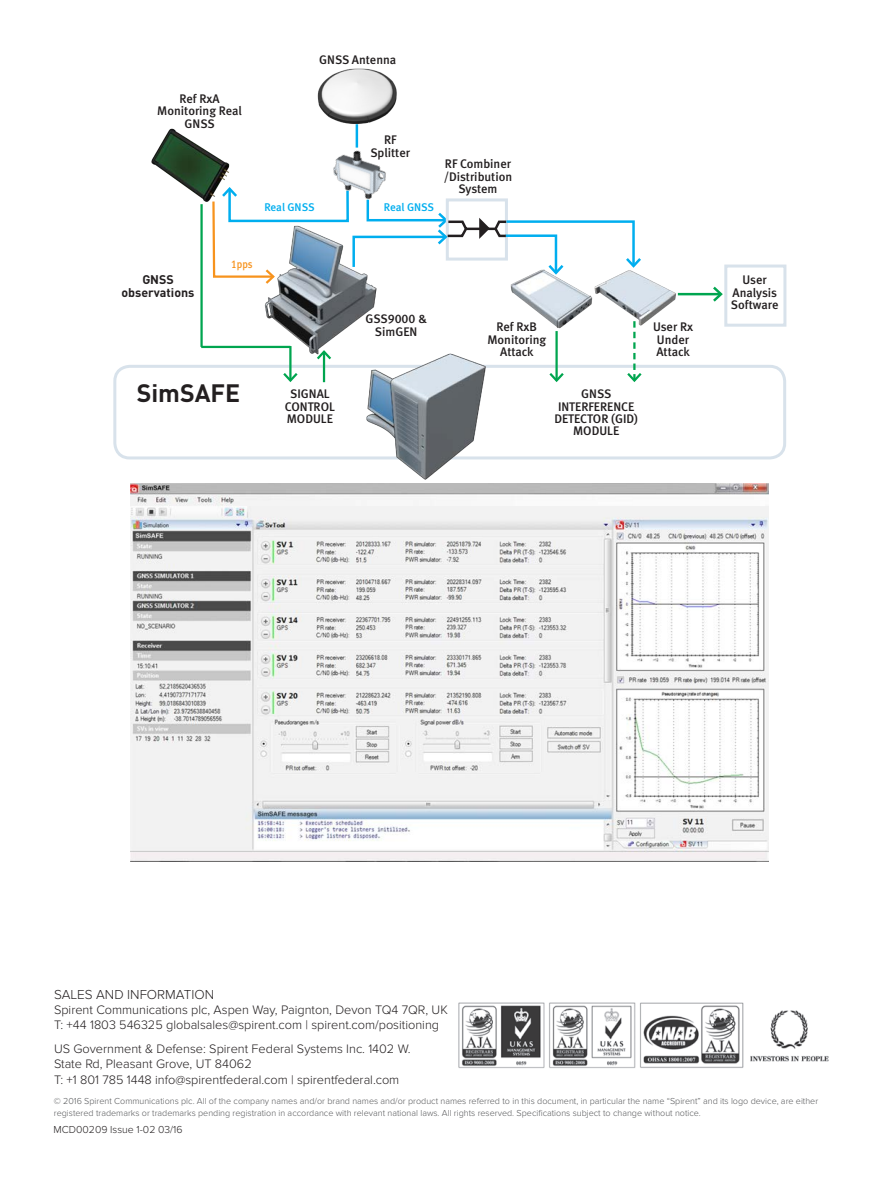
<style>
.page{position:relative;width:893px;height:1188px;background:#fff}
.page>*{position:absolute;margin:0;border:0;box-sizing:border-box;transform-origin:0 0}
.t1{font:700 24.9px "DIN Pro";color:#231f20}
.t2{font:300 13.5px "Proxima Nova";color:#231f20}
.t3{font:300 12.75px/15px "Proxima Nova";color:#231f20}
.t4{font:12.45px/12.5px "Meta Medium LF";color:#231f20;text-align:center}
.t5{font:700 12.45px/12.5px "DIN Pro";color:#231f20;text-align:center}
.t6{font:11.25px "Meta Medium LF";letter-spacing:-.005em;color:#00aeef}
.t7{font:11.25px "Meta Medium LF";color:#f7931d;scale:.9 1}
.t8{font:300 10.5px "Proxima Nova";color:#231f20}
.t9{font:300 9px/12px "Proxima Nova";color:#57585a}
</style>
<div class="page">
<img style="left:131px;top:483px;width:638px;height:378px">
<div style="left:113px;top:365px;width:673px;height:94px;border:3px solid #d8e2eb;border-radius:15px"></div>
<img style="left:510px;top:286px;width:83px;height:43px">
<img style="left:317px;top:68px;width:80px;height:58px">
<img style="left:594px;top:277px;width:82px;height:47px">
<img style="left:333px;top:134px;width:53px;height:51px">
<hr style="left:200px;top:204px;width:3px;height:143px;background:#00a54f">
<hr style="left:555px;top:331px;width:3px;height:50px;background:#00a54f">
<svg style="left:549px;top:371px;width:15px;height:11px"></svg>
<svg style="left:625px;top:321px;width:19px;height:61px"></svg>
<div style="left:724px;top:265px;width:62px;height:62px;border:3px solid #d8e2eb"></div>
<hr style="left:678px;top:293px;width:43px;height:2px;background:#00a54f">
<svg style="left:710px;top:284px;width:15px;height:20px"></svg>
<svg style="left:212px;top:185px;width:432px;height:101px"></svg>
<hr style="left:356px;top:124px;width:2px;height:24px;background:#00aeef">
<img style="left:151px;top:128px;width:81px;height:79px">
<img style="left:360px;top:353px;width:130px;height:127px">
<hr style="left:201px;top:346px;width:89px;height:2px;background:#00a54f">
<hr style="left:289px;top:346px;width:3px;height:35px;background:#00a54f">
<svg style="left:283px;top:371px;width:15px;height:11px"></svg>
<hr style="left:323px;top:352px;width:2px;height:30px;background:#00a54f">
<svg style="left:317px;top:357px;width:14px;height:5px"></svg>
<img style="left:263px;top:221px;width:116px;height:136px">
<img style="left:458px;top:1002px;width:371px;height:66px">
<h3 class="t4" style="left:157px;top:92px;width:86px">Ref RxA<br>Monitoring Real<br>GNSS</h3>
<h3 class="t4" style="left:319px;top:53px;width:78px">GNSS Antenna</h3>
<h3 class="t4" style="left:370px;top:133px;width:41px">RF<br>Splitter</h3>
<p class="t6" style="left:264px;top:200px;width:52px">Real GNSS</p>
<p class="t6" style="left:384px;top:200px;width:52px">Real GNSS</p>
<h3 class="t4" style="left:444px;top:157px;width:70px">RF Combiner /Distribution<br>System</h3>
<h3 class="t5" style="left:122px;top:273px;width:74px">GNSS observations</h3>
<p class="t7" style="left:231px;top:258px;width:25px">1pps</p>
<h3 class="t4" style="left:365px;top:313px;width:63px">GSS9000 &amp;<br>SimGEN</h3>
<h3 class="t4" style="left:487px;top:320px;width:60px">Ref RxB<br>Monitoring<br>Attack</h3>
<h3 class="t4" style="left:653px;top:320px;width:42px;text-align:left">User Rx<br>Under<br>Attack</h3>
<h1 class="t1" style="left:137px;top:376px;width:105px">SimSAFE</h1>
<h3 class="t4" style="left:285px;top:387px;width:52px">SIGNAL<br>CONTROL<br>MODULE</h3>
<h3 class="t4" style="left:554px;top:387px;width:85px">GNSS<br>INTERFERENCE<br>DETECTOR (GID)<br>MODULE</h3>
<h3 class="t4" style="left:731px;top:274px;width:49px">User<br>Analysis<br>Software</h3>
<h2 class="t2" style="left:54px;top:987px;width:162px">SALES AND INFORMATION</h2>
<h3 class="t3" style="left:54px;top:1002px;width:395px">Spirent Communications plc, Aspen Way, Paignton, Devon TQ4 7QR, UK<br>T: +44 1803 546325 globalsales@spirent.com | spirent.com/positioning</h3>
<h3 class="t3" style="left:54px;top:1041px;width:358px">US Government &amp; Defense: Spirent Federal Systems Inc. 1402 W.<br>State Rd, Pleasant Grove, UT 84062</h3>
<h3 class="t3" style="left:54px;top:1073px;width:347px">T: +1 801 785 1448 info@spirentfederal.com | spirentfederal.com</h3>
<p class="t9" style="left:54px;top:1095px;width:766px">© 2016 Spirent Communications plc. All of the company names and/or brand names and/or product names referred to in this document, in particular the name “Spirent” and its logo device, are either registered trademarks or trademarks pending registration in accordance with relevant national laws. All rights reserved. Specifications subject to change without notice.</p>
<p class="t8" style="left:54px;top:1124px;width:131px">MCD00209 Issue 1-02 03/16</p>
</div>
